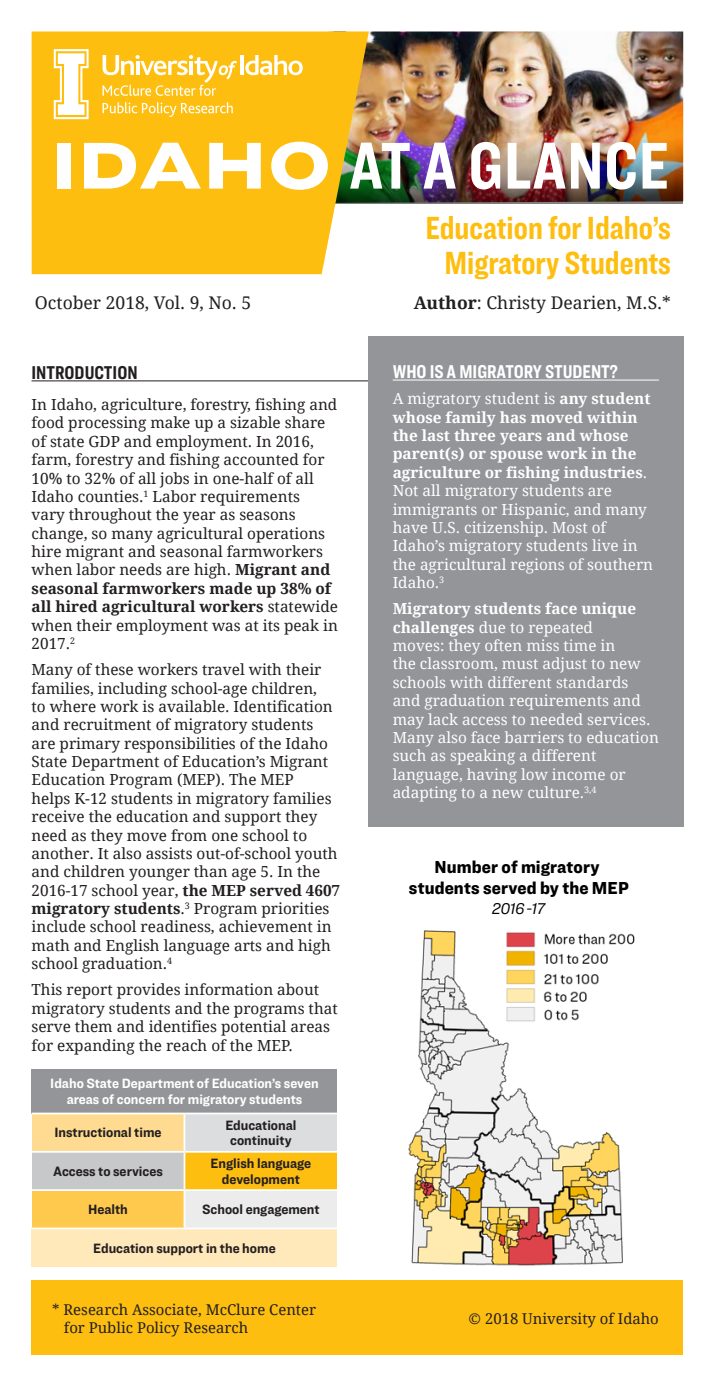
<style>
.page{position:relative;width:715px;height:1386px;background:#fff}
.page>*{position:absolute;margin:0;border:0;box-sizing:border-box;transform-origin:0 0}
.t1{font:700 68.6px "Ringside Compressed";letter-spacing:.005em;color:#fff}
.t2{font:700 33.25px/35px "Ringside Compressed";color:#febe10;text-align:center}
.t3{font:700 19.25px "Ringside Compressed";color:#fff}
.t4{font:700 19.25px "Ringside Compressed";color:#231f20}
.t5{font:900 18.03px/21.5px "Ringside Narrow";letter-spacing:.005em;color:#000;text-align:center}
.t6{font:17.5px "Droid Serif";color:#231f20}
.t7{font:italic 16.28px "Ringside Narrow";letter-spacing:-.025em;color:#000}
.t8{font:15.4px/18.4px "Droid Serif";color:#231f20}
.t9{font:15.4px/18.4px "Droid Serif";color:#fff}
.t10{font:14.88px/17.8px "Droid Serif";color:#231f20}
.t11{font:700 14px/15.8px "Ringside Narrow";color:#231f20;text-align:center}
.t12{font:700 14px/15.8px "Ringside Narrow";color:#fff;text-align:center}
.s1{font-family:"Ringside Extra Wide";font-weight:900}
.s2{font-weight:700}
</style>
<div class="page">
<img style="left:368px;top:32px;width:314px;height:67px">
<hr style="left:32px;top:380px;width:422px;height:1px;background:#231f20">
<div style="left:32px;top:1280px;width:651px;height:74px;background:#febe10"></div>
<div style="left:368px;top:336px;width:315px;height:491px;background:#939598"></div>
<hr style="left:392px;top:380px;width:266px;height:1px;background:#fff">
<img style="left:368px;top:99px;width:314px;height:104px">
<svg style="left:31px;top:32px;width:337px;height:242px;background:#f8be1c"></svg>
<svg style="left:54px;top:49px;width:34px;height:70px"></svg>
<hr style="left:240px;top:55px;width:3px;height:20px;background:#fff">
<svg style="left:245px;top:55px;width:57px;height:20px"></svg>
<svg style="left:102px;top:55px;width:135px;height:41px"></svg>
<svg style="left:102px;top:102px;width:130px;height:15px;background:#fecb43"></svg>
<div style="left:32px;top:1069px;width:305px;height:44px;background:#939598"></div>
<div style="left:32px;top:1113px;width:152px;height:39px;background:#ffdb91"></div>
<div style="left:184px;top:1113px;width:153px;height:39px;background:#dcddde"></div>
<div style="left:32px;top:1152px;width:152px;height:38px;background:#c7c8ca"></div>
<div style="left:184px;top:1152px;width:153px;height:38px;background:#febe10"></div>
<div style="left:32px;top:1190px;width:152px;height:38px;background:#ffc94e"></div>
<div style="left:184px;top:1190px;width:153px;height:38px;background:#ececed"></div>
<div style="left:32px;top:1228px;width:305px;height:39px;background:#ffe8ba"></div>
<hr style="left:32px;top:1113px;width:152px;height:1px;background:#fff">
<hr style="left:184px;top:1113px;width:153px;height:1px;background:#fff">
<hr style="left:183px;top:1114px;width:2px;height:37px;background:#fff">
<hr style="left:32px;top:1151px;width:152px;height:2px;background:#fff">
<hr style="left:184px;top:1151px;width:153px;height:2px;background:#fff">
<hr style="left:183px;top:1153px;width:2px;height:36px;background:#fff">
<hr style="left:32px;top:1189px;width:152px;height:2px;background:#fff">
<hr style="left:184px;top:1189px;width:153px;height:2px;background:#fff">
<hr style="left:183px;top:1191px;width:2px;height:37px;background:#fff">
<hr style="left:32px;top:1228px;width:152px;height:1px;background:#fff">
<hr style="left:184px;top:1228px;width:153px;height:1px;background:#fff">
<img style="left:408px;top:930px;width:227px;height:336px">
<h1 class="t1" style="left:50px;top:118px;width:619px"><span class="s1">IDAHO</span> AT A GLANCE</h1>
<h2 class="t2" style="left:425px;top:209px;width:247px">Education for Idaho’s<br>Migratory Students</h2>
<p class="t6" style="left:35px;top:293px;width:218px">October 2018, Vol. 9, No. 5</p>
<p class="t6" style="left:413px;top:293px;width:258px"><span class="s2">Author</span>: Christy Dearien, M.S.*</p>
<p class="t4" style="left:32px;top:359px;width:108px">INTRODUCTION</p>
<p class="t3" style="left:392px;top:358px;width:226px">WHO IS A MIGRATORY STUDENT?</p>
<p class="t9" style="left:392px;top:390px;width:262px">A migratory student is <span class="s2">any student whose family has moved within the last three years and whose parent(s) or spouse work in the agriculture or fishing industries</span>.<br>Not all migratory students are immigrants or Hispanic, and many have U.S. citizenship. Most of<br>Idaho’s migratory students live in the agricultural regions of southern<br>Idaho.<sup>3</sup></p>
<p class="t9" style="left:392px;top:600px;width:267px"><span class="s2">Migratory students face unique challenges</span> due to repeated<br>moves: they often miss time in<br>the classroom, must adjust to new schools with different standards and graduation requirements and may lack access to needed services.<br>Many also face barriers to education such as speaking a different language, having low income or adapting to a new culture.<sup>3,4</sup></p>
<p class="t8" style="left:32px;top:396px;width:308px">In Idaho, agriculture, forestry, fishing and food processing make up a sizable share of state GDP and employment. In 2016, farm, forestry and fishing accounted for 10% to 32% of all jobs in one-half of all Idaho counties.<sup>1</sup> Labor requirements<br>vary throughout the year as seasons change, so many agricultural operations hire migrant and seasonal farmworkers when labor needs are high. <span class="s2">Migrant and seasonal farmworkers made up 38% of all hired agricultural workers</span> statewide when their employment was at its peak in 2017.<sup>2</sup></p>
<p class="t8" style="left:32px;top:661px;width:310px">Many of these workers travel with their families, including school-age children,<br>to where work is available. Identification and recruitment of migratory students are primary responsibilities of the Idaho State Department of Education’s Migrant Education Program (MEP). The MEP<br>helps K-12 students in migratory families receive the education and support they need as they move from one school to another. It also assists out-of-school youth and children younger than age 5. In the 2016-17 school year, <span class="s2">the MEP served 4607 migratory students</span>.<sup>3</sup> Program priorities include school readiness, achievement in math and English language arts and high school graduation.<sup>4</sup></p>
<p class="t8" style="left:32px;top:981px;width:307px">This report provides information about migratory students and the programs that serve them and identifies potential areas for expanding the reach of the MEP.</p>
<p class="t5" style="left:408px;top:855px;width:221px">Number of migratory students served by the MEP</p>
<p class="t7" style="left:491px;top:897px;width:55px">2016-17</p>
<p class="t12" style="left:50px;top:1075px;width:270px">Idaho State Department of Education’s seven areas of concern for migratory students</p>
<p class="t11" style="left:54px;top:1124px;width:109px">Instructional time</p>
<p class="t11" style="left:225px;top:1117px;width:73px">Educational continuity</p>
<p class="t11" style="left:53px;top:1163px;width:111px">Access to services</p>
<p class="t11" style="left:210px;top:1155px;width:102px">English language development</p>
<p class="t11" style="left:88px;top:1201px;width:41px">Health</p>
<p class="t11" style="left:202px;top:1201px;width:119px">School engagement</p>
<p class="t11" style="left:93px;top:1240px;width:184px">Education support in the home</p>
<p class="t10" style="left:64px;top:1301px;width:253px;text-indent:-12px">* Research Associate, McClure Center for Public Policy Research</p>
<p class="t10" style="left:468px;top:1310px;width:192px">© 2018 University of Idaho</p>
</div>
